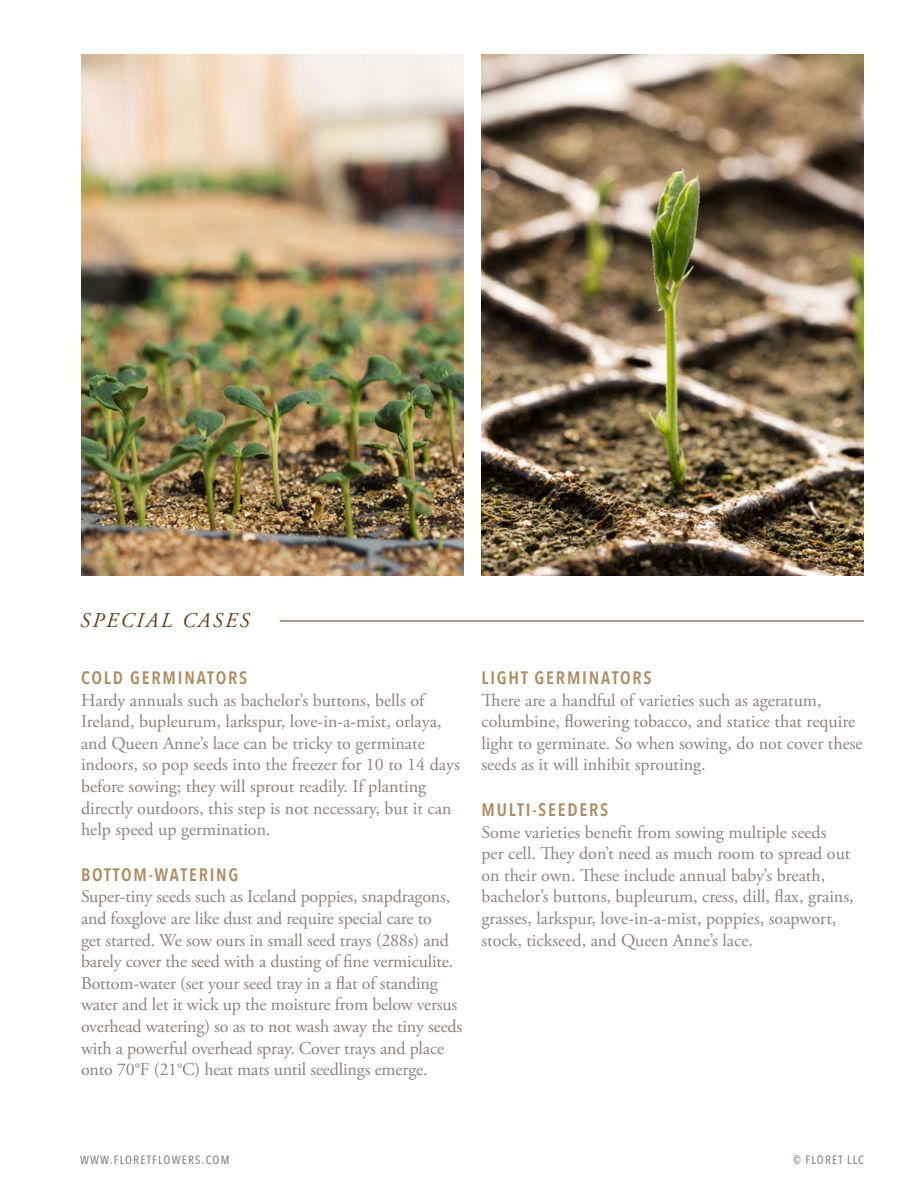
<style>
.page{position:relative;width:918px;height:1188px;background:#fff}
.page>*{position:absolute;margin:0;border:0;box-sizing:border-box;transform-origin:0 0}
.t1{font:italic 21px "Adobe Garamond Pro";letter-spacing:.115em;color:#603813}
.t2{font:18px/21.6px "Adobe Garamond Pro";color:#8f807d}
.t3{font:600 18px "Avenir Next Condensed";letter-spacing:.1em;color:#ad8c61}
.t4{font:500 12px "Avenir Next Condensed";letter-spacing:.1em;color:#8f807d}
</style>
<div class="page">
<hr style="left:280px;top:621px;width:584px;height:1px;background:#603813">
<img style="left:81px;top:54px;width:383px;height:522px">
<img style="left:482px;top:54px;width:382px;height:522px">
<p class="t1" style="left:80px;top:608px;width:171px">SPECIAL CASES</p>
<p class="t3" style="left:81px;top:662px;width:168px">COLD GERMINATORS</p>
<p class="t2" style="left:81px;top:690px;width:380px">Hardy annuals such as bachelor’s buttons, bells of Ireland, bupleurum, larkspur, love-in-a-mist, orlaya, and Queen Anne’s lace can be tricky to germinate indoors, so pop seeds into the freezer for 10 to 14 days before sowing; they will sprout readily. If planting directly outdoors, this step is not necessary, but it can help speed up germination.</p>
<p class="t3" style="left:81px;top:859px;width:159px">BOTTOM-WATERING</p>
<p class="t2" style="left:81px;top:887px;width:383px">Super-tiny seeds such as Iceland poppies, snapdragons, and foxglove are like dust and require special care to<br>get started. We sow ours in small seed trays (288s) and barely cover the seed with a dusting of fine vermiculite.<br>Bottom-water (set your seed tray in a flat of standing water and let it wick up the moisture from below versus overhead watering) so as to not wash away the tiny seeds with a powerful overhead spray. Cover trays and place onto 70°F (21°C) heat mats until seedlings emerge.</p>
<p class="t3" style="left:482px;top:662px;width:172px">LIGHT GERMINATORS</p>
<p class="t2" style="left:482px;top:690px;width:383px">There are a handful of varieties such as ageratum, columbine, flowering tobacco, and statice that require light to germinate. So when sowing, do not cover these seeds as it will inhibit sprouting.</p>
<p class="t3" style="left:482px;top:794px;width:128px">MULTI-SEEDERS</p>
<p class="t2" style="left:482px;top:822px;width:374px">Some varieties benefit from sowing multiple seeds<br>per cell. They don’t need as much room to spread out on their own. These include annual baby’s breath, bachelor’s buttons, bupleurum, cress, dill, flax, grains, grasses, larkspur, love-in-a-mist, poppies, soapwort, stock, tickseed, and Queen Anne’s lace.</p>
<p class="t4" style="left:80px;top:1153px;width:151px">WWW.FLORETFLOWERS.COM</p>
<p class="t4" style="left:793px;top:1153px;width:72px">© FLORET LLC</p>
</div>
